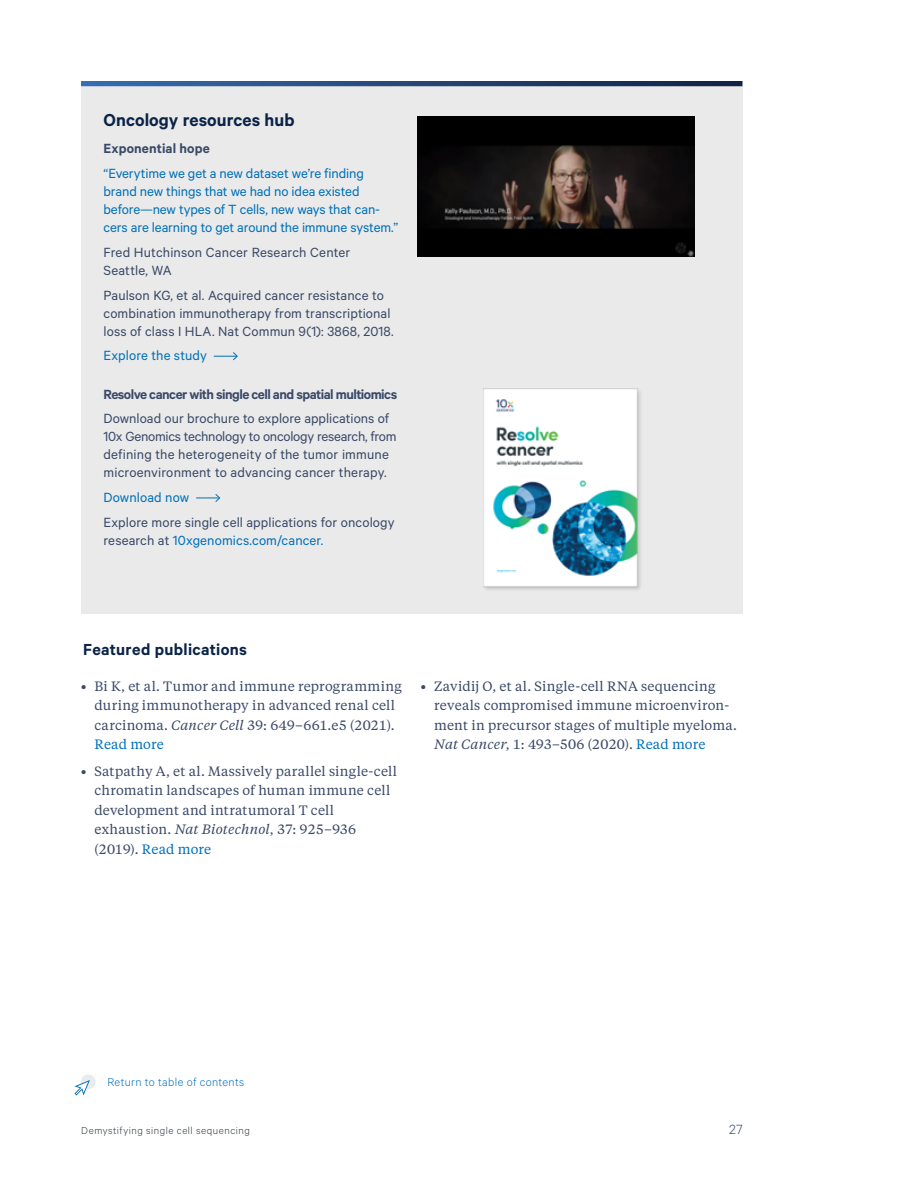
<style>
.page{position:relative;width:918px;height:1188px;background:#fff}
.page>*{position:absolute;margin:0;border:0;box-sizing:border-box;transform-origin:0 0}
.t1{font:600 19.5px "Calibre";letter-spacing:.005em;color:#0a2347}
.t2{font:600 18px "Calibre";letter-spacing:.015em;color:#0a2347}
.t3{font:15px/18px "Calibre";letter-spacing:.005em;color:#3a4967}
.t4{font:15px/18px "Calibre";letter-spacing:-.01em;color:#0070b9}
.t5{font:600 15px "Calibre";letter-spacing:-.035em;color:#3a4967}
.t6{font:600 15px "Calibre";letter-spacing:.01em;color:#3a4967}
.t7{font:300 15px "Calibre";color:#3a4967}
.t8{font:13.5px/19.5px "Tiempos Text";letter-spacing:.015em;color:#3a4967}
.t9{font:300 12.75px "Calibre";letter-spacing:.025em;color:#0070b9}
.t10{font:300 11.25px "Calibre";letter-spacing:.05em;color:#303c42}
.s1{color:#0070b9}
.s2{font-family:"Calibre";font-size:15px}
.s3{font-style:italic}
</style>
<div class="page">
<div style="left:81px;top:1074px;width:15px;height:15px;background:#e9ecee;border-radius:50%"></div>
<svg style="left:74px;top:1080px;width:16px;height:15px"></svg>
<div style="left:81px;top:86px;width:661px;height:527px;background:#eaeaea"></div>
<svg style="left:214px;top:352px;width:24px;height:9px"></svg>
<svg style="left:196px;top:494px;width:25px;height:8px"></svg>
<svg style="left:81px;top:81px;width:661px;height:5px;background:#254778"></svg>
<img style="left:417px;top:116px;width:278px;height:140px">
<img style="left:484px;top:388px;width:157px;height:202px">
<h1 class="t1" style="left:104px;top:108px;width:193px">Oncology resources hub</h1>
<p class="t6" style="left:104px;top:140px;width:108px">Exponential hope</p>
<p class="t4" style="left:104px;top:164px;width:296px">“Everytime we get a new dataset we’re finding brand new things that we had no idea existed before—new types of T cells, new ways that can&shy;cers are learning to get around the immune system.”</p>
<p class="t3" style="left:104px;top:243px;width:248px">Fred Hutchinson Cancer Research Center<br>Seattle, WA</p>
<p class="t3" style="left:104px;top:285px;width:292px">Paulson KG, et al. Acquired cancer resistance to combination immunotherapy from transcriptional loss of class I HLA. Nat Commun 9(1): 3868, 2018.</p>
<p class="t4" style="left:104px;top:346px;width:105px">Explore the study</p>
<p class="t5" style="left:104px;top:385px;width:295px">Resolve cancer with single cell and spatial multiomics</p>
<p class="t3" style="left:104px;top:409px;width:295px">Download our brochure to explore applications of 10x Genomics technology to oncology research, from defining the heterogeneity of the tumor immune microenvironment to advancing cancer therapy.</p>
<p class="t4" style="left:104px;top:488px;width:87px">Download now</p>
<p class="t3" style="left:104px;top:513px;width:293px">Explore more single cell applications for oncology research at <span class="s1">10xgenomics.com/cancer.</span></p>
<h2 class="t2" style="left:83px;top:639px;width:165px">Featured publications</h2>
<p class="t8" style="left:94px;top:676px;width:309px;text-indent:-14px"><span class="s2">•</span> Bi K, et al. Tumor and immune reprogramming during immunotherapy in advanced renal cell carcinoma. <span class="s3">Cancer Cell</span> 39: 649–661.e5 (2021).<br><span class="s1">Read more</span></p>
<p class="t8" style="left:94px;top:761px;width:304px;text-indent:-14px"><span class="s2">•</span> Satpathy A, et al. Massively parallel single-cell chromatin landscapes of human immune cell development and intratumoral T cell exhaustion. <span class="s3">Nat Biotechnol</span>, 37: 925–936 (2019). <span class="s1">Read more</span></p>
<p class="t8" style="left:434px;top:676px;width:304px;text-indent:-14px"><span class="s2">•</span> Zavidij O, et al. Single-cell RNA sequencing reveals compromised immune microenviron&shy;ment in precursor stages of multiple myeloma.<br><span class="s3">Nat Cancer</span>, 1: 493–506 (2020). <span class="s1">Read more</span></p>
<p class="t9" style="left:107px;top:1075px;width:138px">Return to table of contents</p>
<p class="t10" style="left:81px;top:1124px;width:170px">Demystifying single cell sequencing</p>
<p class="t7" style="left:729px;top:1121px;width:15px">27</p>
</div>
